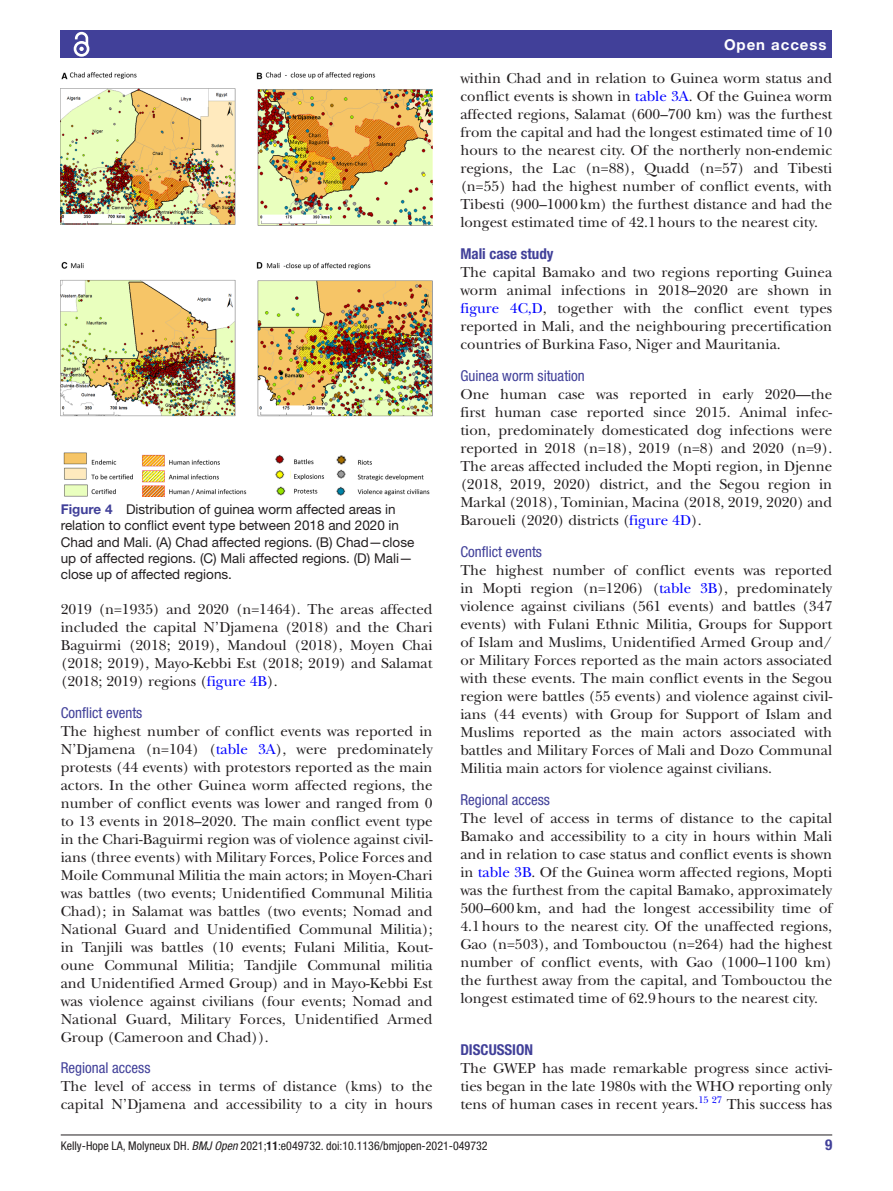
<style>
.page{position:relative;width:893px;height:1191px;background:#fff}
.page>*{position:absolute;margin:0;border:0;box-sizing:border-box;transform-origin:0 0}
.t1{font:15px/18px "New Baskerville";color:#231f20;text-align:justify}
.t2{font:condensed 15px "Helvetica Neue LT Std";color:#414099}
.t3{font:700 condensed 15px "Helvetica Neue LT Std";color:#414099}
.t4{font:700 15px "Helvetica Neue LT Std";letter-spacing:.065em;color:#fff}
.t5{font:13.5px/16.2px "Helvetica Neue LT Std";color:#231f20}
.t6{font:condensed 12px "Helvetica Neue LT Std";color:#231f20}
.s1{font-weight:700;color:#414099}
.s2{color:#00f}
.s3{font-style:italic}
.s4{font-weight:700}
</style>
<div class="page">
<hr style="left:61px;top:1134px;width:771px;height:1px;background:#231f20">
<div style="left:61px;top:31px;width:771px;height:27px;background:#414099"></div>
<svg style="left:73px;top:31px;width:17px;height:26px"></svg>
<img style="left:61px;top:73px;width:372px;height:423px">
<p class="t5" style="left:61px;top:501px;width:355px"><span class="s1">Figure 4</span> Distribution of guinea worm affected areas in relation to conflict event type between 2018 and 2020 in Chad and Mali. (A) Chad affected regions. (B) Chad—close up of affected regions. (C) Mali affected regions. (D) Mali— close up of affected regions.</p>
<p class="t1" style="left:61px;top:600px;width:373px">2019 (n=1935) and 2020 (n=1464). The areas affected included the capital N’Djamena (2018) and the Chari Baguirmi (2018; 2019), Mandoul (2018), Moyen Chai (2018; 2019), Mayo-Kebbi Est (2018; 2019) and Salamat (2018; 2019) regions (<span class="s2">figure 4B</span>).</p>
<p class="t2" style="left:61px;top:703px;width:83px">Conflict events</p>
<p class="t1" style="left:61px;top:722px;width:373px">The highest number of conflict events was reported in N’Djamena (n=104) (<span class="s2">table 3A</span>), were predominately protests (44 events) with protestors reported as the main actors. In the other Guinea worm affected regions, the number of conflict events was lower and ranged from 0 to 13 events in 2018–2020. The main conflict event type in the Chari-Baguirmi region was of violence against civil&shy;ians (three events) with Military Forces, Police Forces and Moile Communal Militia the main actors; in Moyen-Chari was battles (two events; Unidentified Communal Militia Chad); in Salamat was battles (two events; Nomad and National Guard and Unidentified Communal Militia); in Tanjili was battles (10 events; Fulani Militia, Kout&shy;oune Communal Militia; Tandjile Communal militia and Unidentified Armed Group) and in Mayo-Kebbi Est was violence against civilians (four events; Nomad and National Guard, Military Forces, Unidentified Armed Group (Cameroon and Chad)).</p>
<p class="t2" style="left:61px;top:1059px;width:91px">Regional access</p>
<p class="t1" style="left:61px;top:1077px;width:373px">The level of access in terms of distance (kms) to the capital N’Djamena and accessibility to a city in hours</p>
<p class="t4" style="left:724px;top:35px;width:104px">Open access</p>
<p class="t1" style="left:460px;top:69px;width:373px">within Chad and in relation to Guinea worm status and conflict events is shown in <span class="s2">table 3A</span>. Of the Guinea worm affected regions, Salamat (600–700 km) was the furthest from the capital and had the longest estimated time of 10 hours to the nearest city. Of the northerly non-endemic regions, the Lac (n=88), Quadd (n=57) and Tibesti (n=55) had the highest number of conflict events, with Tibesti (900–1000km) the furthest distance and had the longest estimated time of 42.1hours to the nearest city.</p>
<p class="t3" style="left:460px;top:245px;width:95px">Mali case study</p>
<p class="t1" style="left:460px;top:263px;width:373px">The capital Bamako and two regions reporting Guinea worm animal infections in 2018–2020 are shown in <span class="s2">figure 4C,D</span>, together with the conflict event types reported in Mali, and the neighbouring precertification countries of Burkina Faso, Niger and Mauritania.</p>
<p class="t2" style="left:460px;top:367px;width:126px">Guinea worm situation</p>
<p class="t1" style="left:460px;top:385px;width:373px">One human case was reported in early 2020—the first human case reported since 2015. Animal infec&shy;tion, predominately domesticated dog infections were reported in 2018 (n=18), 2019 (n=8) and 2020 (n=9).<br>The areas affected included the Mopti region, in Djenne (2018, 2019, 2020) district, and the Segou region in Markal (2018), Tominian, Macina (2018, 2019, 2020) and Baroueli (2020) districts (<span class="s2">figure 4D</span>).</p>
<p class="t2" style="left:460px;top:543px;width:83px">Conflict events</p>
<p class="t1" style="left:460px;top:561px;width:373px">The highest number of conflict events was reported in Mopti region (n=1206) (<span class="s2">table 3B</span>), predominately violence against civilians (561 events) and battles (347 events) with Fulani Ethnic Militia, Groups for Support of Islam and Muslims, Unidentified Armed Group and/ or Military Forces reported as the main actors associated with these events. The main conflict events in the Segou region were battles (55 events) and violence against civil&shy;ians (44 events) with Group for Support of Islam and Muslims reported as the main actors associated with battles and Military Forces of Mali and Dozo Communal Militia main actors for violence against civilians.</p>
<p class="t2" style="left:460px;top:791px;width:91px">Regional access</p>
<p class="t1" style="left:460px;top:809px;width:373px">The level of access in terms of distance to the capital Bamako and accessibility to a city in hours within Mali and in relation to case status and conflict events is shown in <span class="s2">table 3B</span>. Of the Guinea worm affected regions, Mopti was the furthest from the capital Bamako, approximately 500–600km, and had the longest accessibility time of 4.1hours to the nearest city. Of the unaffected regions, Gao (n=503), and Tombouctou (n=264) had the highest number of conflict events, with Gao (1000–1100 km) the furthest away from the capital, and Tombouctou the longest estimated time of 62.9hours to the nearest city.</p>
<p class="t3" style="left:460px;top:1040px;width:74px">DISCUSSION</p>
<p class="t1" style="left:460px;top:1059px;width:373px">The GWEP has made remarkable progress since activi&shy;ties began in the late 1980s with the WHO reporting only tens of human cases in recent years.<sup>15</sup> <sup>27</sup> This success has</p>
<p class="t6" style="left:61px;top:1138px;width:428px">Kelly-Hope LA, Molyneux DH. <span class="s3">BMJ Open</span> 2021;<span class="s4">11</span>:e049732. doi:10.1136/bmjopen-2021-049732</p>
<p class="t3" style="left:825px;top:1135px;width:9px">9</p>
</div>
